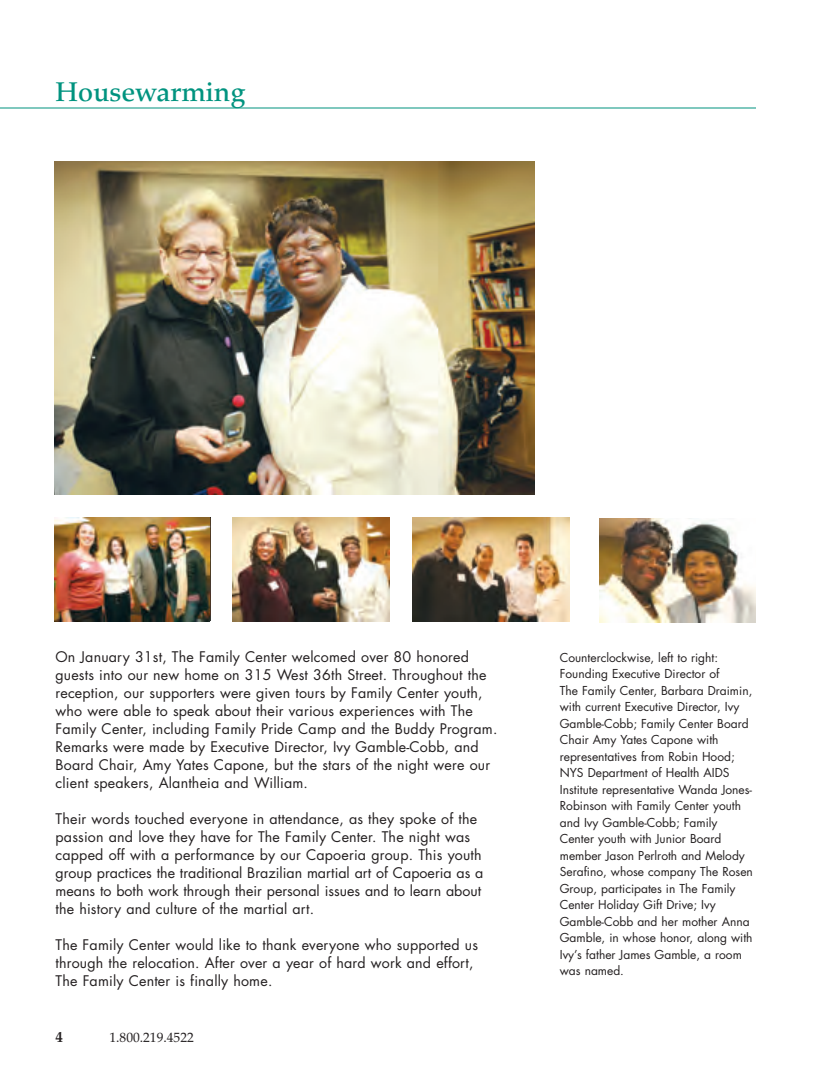
<style>
.page{position:relative;width:837px;height:1080px;background:#fff}
.page>*{position:absolute;margin:0;border:0;box-sizing:border-box;transform-origin:0 0}
.t1{font:500 27px "Palatino";color:#00937f}
.t2{font:700 15px "Palatino";color:#231f20}
.t3{font:14.25px/18px "Futura";letter-spacing:.01em;color:#231f20}
.t4{font:13.5px "Palatino";color:#231f20}
.t5{font:12px/16.5px "Futura";color:#231f20}
</style>
<div class="page">
<hr style="left:0;top:108px;width:756px;height:1px;background:#00937f">
<img style="left:54px;top:161px;width:481px;height:333px">
<img style="left:54px;top:518px;width:156px;height:103px">
<img style="left:233px;top:518px;width:157px;height:103px">
<img style="left:412px;top:518px;width:157px;height:103px">
<img style="left:599px;top:518px;width:157px;height:104px">
<h1 class="t1" style="left:55px;top:81px;width:191px">Housewarming</h1>
<p class="t3" style="left:55px;top:649px;width:443px">On January 31st, The Family Center welcomed over 80 honored guests into our new home on 315 West 36th Street. Throughout the reception, our supporters were given tours by Family Center youth, who were able to speak about their various experiences with The Family Center, including Family Pride Camp and the Buddy Program.<br>Remarks were made by Executive Director, Ivy Gamble-Cobb, and Board Chair, Amy Yates Capone, but the stars of the night were our client speakers, Alantheia and William.</p>
<p class="t3" style="left:55px;top:811px;width:430px">Their words touched everyone in attendance, as they spoke of the passion and love they have for The Family Center. The night was capped off with a performance by our Capoeria group. This youth group practices the traditional Brazilian martial art of Capoeria as a means to both work through their personal issues and to learn about the history and culture of the martial art.</p>
<p class="t3" style="left:55px;top:937px;width:424px">The Family Center would like to thank everyone who supported us through the relocation. After over a year of hard work and effort,<br>The Family Center is finally home.</p>
<p class="t2" style="left:55px;top:1028px;width:9px">4</p>
<p class="t4" style="left:109px;top:1030px;width:86px">1.800.219.4522</p>
<p class="t5" style="left:560px;top:650px;width:195px">Counterclockwise, left to right:<br>Founding Executive Director of<br>The Family Center, Barbara Draimin, with current Executive Director, Ivy<br>Gamble-Cobb; Family Center Board<br>Chair Amy Yates Capone with representatives from Robin Hood;<br>NYS Department of Health AIDS<br>Institute representative Wanda Jones-<br>Robinson with Family Center youth and Ivy Gamble-Cobb; Family<br>Center youth with Junior Board member Jason Perlroth and Melody<br>Serafino, whose company The Rosen<br>Group, participates in The Family<br>Center Holiday Gift Drive; Ivy<br>Gamble-Cobb and her mother Anna<br>Gamble, in whose honor, along with<br>Ivy’s father James Gamble, a room was named.</p>
</div>
